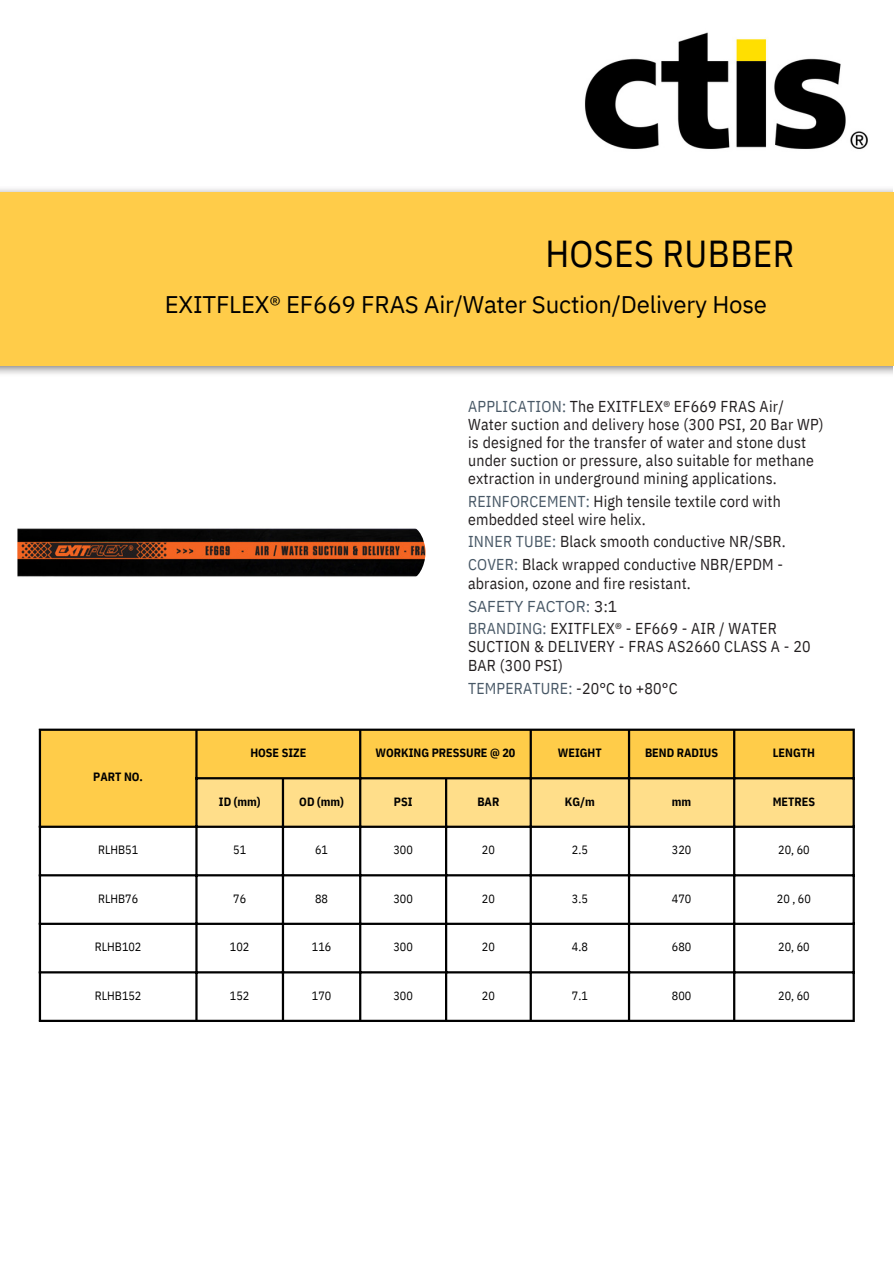
<style>
.page{position:relative;width:894px;height:1264px;background:#fff}
.page>*{position:absolute;margin:0;border:0;box-sizing:border-box;transform-origin:0 0}
.t1{font:37.5px "IBM Plex Sans Cond";letter-spacing:.01em;color:#000}
.t2{font:24px "IBM Plex Sans";letter-spacing:-.01em;color:#000}
.t3{font:15.75px/18px "IBM Plex Sans Cond";letter-spacing:.015em;color:#231f20}
.t4{font:15.75px "IBM Plex Sans Cond";letter-spacing:.01em;color:#485866}
.t5{font:15.75px "IBM Plex Sans";letter-spacing:-.005em;color:#485866}
.t6{font:12px "IBM Plex Sans Cond";color:#000}
.t7{font:700 12px "IBM Plex Sans Cond";color:#000}
.s1{color:#485866}
.s2{color:#231f20}
</style>
<div class="page">
<img style="left:0;top:189px;width:892px;height:185px">
<img style="left:17px;top:528px;width:408px;height:49px">
<div style="left:0;top:192px;width:892px;height:173px;background:#ffcc49"></div>
<img style="left:585px;top:32px;width:283px;height:117px">
<div style="left:41px;top:731px;width:811px;height:94px;background:#ffcc49"></div>
<div style="left:197px;top:779px;width:655px;height:46px;background:#ffde8a"></div>
<hr style="left:39px;top:731px;width:2px;height:288px;background:#000">
<hr style="left:195px;top:731px;width:2px;height:288px;background:#000">
<hr style="left:282px;top:779px;width:2px;height:240px;background:#000">
<hr style="left:359px;top:731px;width:2px;height:288px;background:#000">
<hr style="left:445px;top:779px;width:2px;height:240px;background:#000">
<hr style="left:529px;top:731px;width:2px;height:288px;background:#000">
<hr style="left:627px;top:731px;width:3px;height:288px;background:#000">
<hr style="left:732px;top:731px;width:3px;height:288px;background:#000">
<hr style="left:852px;top:731px;width:2px;height:288px;background:#000">
<hr style="left:39px;top:728px;width:815px;height:3px;background:#000">
<hr style="left:195px;top:777px;width:659px;height:2px;background:#000">
<hr style="left:39px;top:825px;width:815px;height:3px;background:#000">
<hr style="left:39px;top:874px;width:815px;height:2px;background:#000">
<hr style="left:39px;top:922px;width:815px;height:3px;background:#000">
<hr style="left:39px;top:971px;width:815px;height:2px;background:#000">
<hr style="left:39px;top:1019px;width:815px;height:3px;background:#000">
<p class="t1" style="left:545px;top:229px;width:251px">HOSES RUBBER</p>
<p class="t2" style="left:165px;top:288px;width:603px">EXITFLEX® EF669 FRAS Air/Water Suction/Delivery Hose</p>
<p class="t7" style="left:93px;top:769px;width:51px">PART NO.</p>
<p class="t3" style="left:468px;top:397px;width:357px"><span class="s1">APPLICATION:</span> The EXITFLEX® EF669 FRAS Air/ Water suction and delivery hose (300 PSI, 20 Bar WP) is designed for the transfer of water and stone dust under suction or pressure, also suitable for methane extraction in underground mining applications.</p>
<p class="t3" style="left:468px;top:492px;width:314px"><span class="s1">REINFORCEMENT:</span> High tensile textile cord with</p>
<p class="t3" style="left:468px;top:510px;width:179px">embedded steel wire helix.</p>
<p class="t3" style="left:468px;top:532px;width:319px"><span class="s1">INNER TUBE:</span> Black smooth conductive NR/SBR.</p>
<p class="t3" style="left:468px;top:555px;width:316px"><span class="s1">COVER:</span> Black wrapped conductive NBR/EPDM -</p>
<p class="t3" style="left:468px;top:574px;width:224px">abrasion, ozone and fire resistant.</p>
<p class="t5" style="left:468px;top:595px;width:151px">SAFETY FACTOR: <span class="s2">3:1</span></p>
<p class="t3" style="left:468px;top:619px;width:310px"><span class="s1">BRANDING:</span> EXITFLEX® - EF669 - AIR / WATER</p>
<p class="t3" style="left:468px;top:637px;width:344px">SUCTION &amp; DELIVERY - FRAS AS2660 CLASS A - 20</p>
<p class="t3" style="left:468px;top:656px;width:96px">BAR (300 PSI)</p>
<p class="t4" style="left:468px;top:677px;width:211px">TEMPERATURE: <span class="s2">-20°C to +80°C</span></p>
<p class="t7" style="left:250px;top:745px;width:57px">HOSE SIZE</p>
<p class="t7" style="left:375px;top:745px;width:141px">WORKING PRESSURE @ 20</p>
<p class="t7" style="left:557px;top:745px;width:45px">WEIGHT</p>
<p class="t7" style="left:645px;top:745px;width:75px">BEND RADIUS</p>
<p class="t7" style="left:772px;top:745px;width:44px">LENGTH</p>
<p class="t7" style="left:219px;top:793px;width:43px">ID (mm)</p>
<p class="t7" style="left:299px;top:793px;width:46px">OD (mm)</p>
<p class="t7" style="left:394px;top:793px;width:20px">PSI</p>
<p class="t7" style="left:477px;top:793px;width:23px">BAR</p>
<p class="t7" style="left:564px;top:793px;width:32px">KG/m</p>
<p class="t7" style="left:671px;top:793px;width:21px">mm</p>
<p class="t7" style="left:772px;top:793px;width:44px">METRES</p>
<p class="t6" style="left:98px;top:842px;width:42px">RLHB51</p>
<p class="t6" style="left:233px;top:842px;width:14px">51</p>
<p class="t6" style="left:315px;top:842px;width:14px">61</p>
<p class="t6" style="left:393px;top:842px;width:21px">300</p>
<p class="t6" style="left:482px;top:842px;width:14px">20</p>
<p class="t6" style="left:571px;top:842px;width:17px">2.5</p>
<p class="t6" style="left:671px;top:842px;width:21px">320</p>
<p class="t6" style="left:778px;top:842px;width:33px">20, 60</p>
<p class="t6" style="left:98px;top:890px;width:42px">RLHB76</p>
<p class="t6" style="left:233px;top:890px;width:14px">76</p>
<p class="t6" style="left:315px;top:890px;width:14px">88</p>
<p class="t6" style="left:393px;top:890px;width:21px">300</p>
<p class="t6" style="left:482px;top:890px;width:14px">20</p>
<p class="t6" style="left:571px;top:890px;width:17px">3.5</p>
<p class="t6" style="left:671px;top:890px;width:21px">470</p>
<p class="t6" style="left:776px;top:890px;width:35px">20,60</p>
<p class="t6" style="left:95px;top:939px;width:48px">RLHB102</p>
<p class="t6" style="left:230px;top:939px;width:21px">102</p>
<p class="t6" style="left:312px;top:939px;width:21px">116</p>
<p class="t6" style="left:393px;top:939px;width:21px">300</p>
<p class="t6" style="left:482px;top:939px;width:14px">20</p>
<p class="t6" style="left:571px;top:939px;width:17px">4.8</p>
<p class="t6" style="left:671px;top:939px;width:21px">680</p>
<p class="t6" style="left:778px;top:939px;width:33px">20, 60</p>
<p class="t6" style="left:95px;top:987px;width:48px">RLHB152</p>
<p class="t6" style="left:230px;top:987px;width:21px">152</p>
<p class="t6" style="left:312px;top:987px;width:21px">170</p>
<p class="t6" style="left:393px;top:987px;width:21px">300</p>
<p class="t6" style="left:482px;top:987px;width:14px">20</p>
<p class="t6" style="left:571px;top:987px;width:17px">7.1</p>
<p class="t6" style="left:671px;top:987px;width:21px">800</p>
<p class="t6" style="left:778px;top:987px;width:33px">20, 60</p>
</div>
